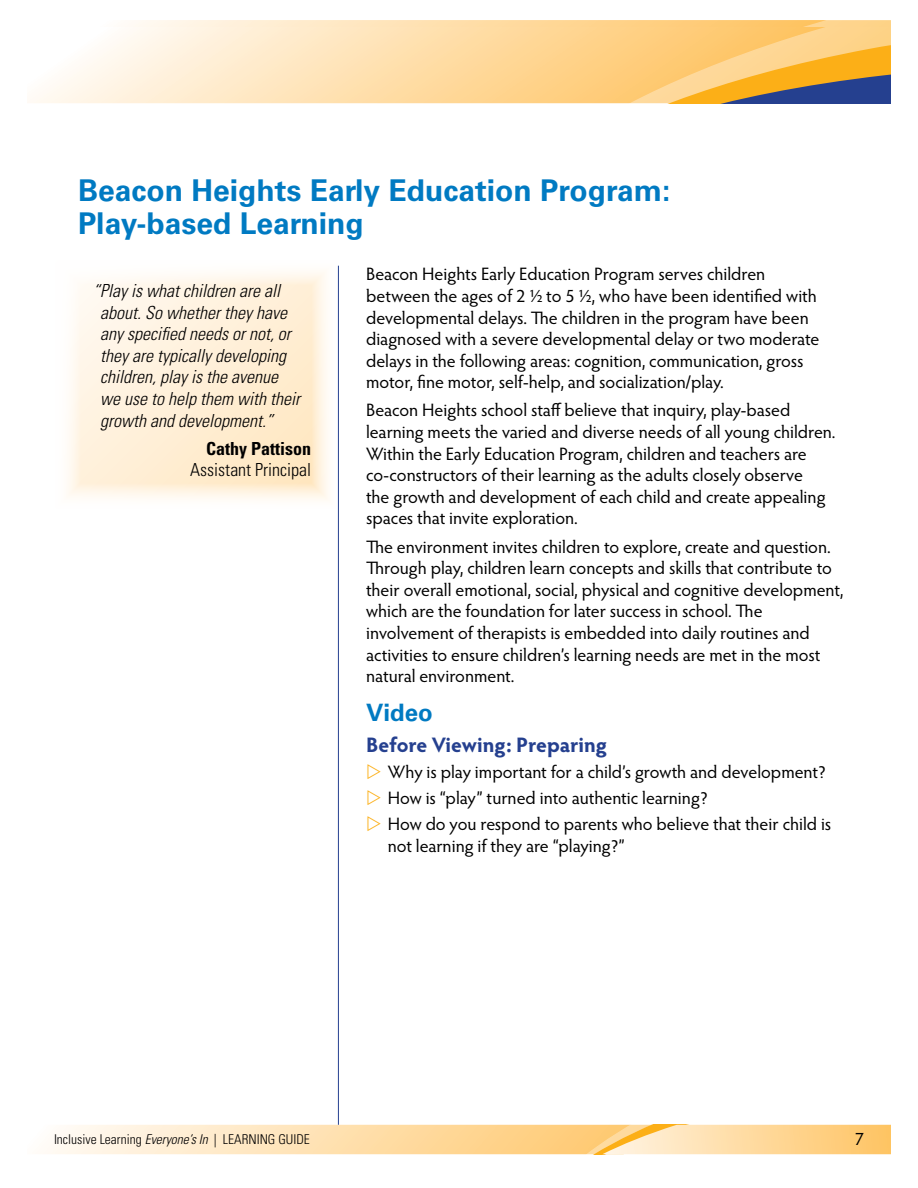
<style>
.page{position:relative;width:918px;height:1188px;background:#fff}
.page>*{position:absolute;margin:0;border:0;box-sizing:border-box;transform-origin:0 0}
.t1{font:700 30px/33px "Univers LT Std";color:#007ac2}
.t2{font:700 24px "Univers LT Std";color:#007ac2}
.t3{font:700 21px "Hypatia Sans Pro";color:#25408f}
.t4{font:18px/21.6px "Hypatia Sans Pro";color:#000}
.t5{font:italic 300 condensed 18px/21.6px "Univers";color:#000}
.t6{font:300 condensed 18px "Univers LT Std";color:#000}
.t7{font:700 condensed 18px "Univers LT Std";color:#000}
.t8{font:300 condensed 13.5px "Univers LT Std";color:#000}
.s1{font-style:italic}
</style>
<div class="page">
<svg style="left:47px;top:1125px;width:844px;height:29px;background:#fedda8"></svg>
<hr style="left:338px;top:266px;width:1px;height:859px;background:#25408f">
<svg style="left:129px;top:20px;width:336px;height:7px;background:#ffebce"></svg>
<svg style="left:30px;top:27px;width:435px;height:76px"></svg>
<svg style="left:465px;top:20px;width:426px;height:83px;background:#edc279"></svg>
<svg style="left:68px;top:266px;width:270px;height:244px"></svg>
<h1 class="t1" style="left:78px;top:174px;width:594px">Beacon Heights Early Education Program:<br>Play-based Learning</h1>
<p class="t5" style="left:100px;top:280px;width:201px;text-indent:-7px">“Play is what children are all about. So whether they have any specified needs or not, or they are typically developing children, play is the avenue we use to help them with their growth and development.”</p>
<p class="t7" style="left:206px;top:437px;width:107px">Cathy Pattison</p>
<p class="t6" style="left:190px;top:459px;width:122px">Assistant Principal</p>
<p class="t4" style="left:366px;top:263px;width:455px">Beacon Heights Early Education Program serves children between the ages of 2 ½ to 5 ½, who have been identified with developmental delays. The children in the program have been diagnosed with a severe developmental delay or two moderate delays in the following areas: cognition, communication, gross motor, fine motor, self-help, and socialization/play.</p>
<p class="t4" style="left:366px;top:399px;width:471px">Beacon Heights school staff believe that inquiry, play-based learning meets the varied and diverse needs of all young children.<br>Within the Early Education Program, children and teachers are co-constructors of their learning as the adults closely observe<br>the growth and development of each child and create appealing spaces that invite exploration.</p>
<p class="t4" style="left:366px;top:535px;width:479px">The environment invites children to explore, create and question.<br>Through play, children learn concepts and skills that contribute to their overall emotional, social, physical and cognitive development, which are the foundation for later success in school. The involvement of therapists is embedded into daily routines and activities to ensure children’s learning needs are met in the most natural environment.</p>
<h2 class="t2" style="left:366px;top:698px;width:68px">Video</h2>
<p class="t3" style="left:366px;top:730px;width:242px">Before Viewing: Preparing</p>
<p class="t4" style="left:388px;top:758px;width:445px;line-height:26px">Why is play important for a child’s growth and development?<br>How is “play” turned into authentic learning?<br>How do you respond to parents who believe that their child is</p>
<p class="t4" style="left:388px;top:834px;width:239px">not learning if they are “playing?”</p>
<p class="t8" style="left:54px;top:1131px;width:257px">Inclusive Learning <span class="s1">Everyone’s In</span> | LEARNING GUIDE</p>
<p class="t4" style="left:855px;top:1127px;width:11px">7</p>
</div>
